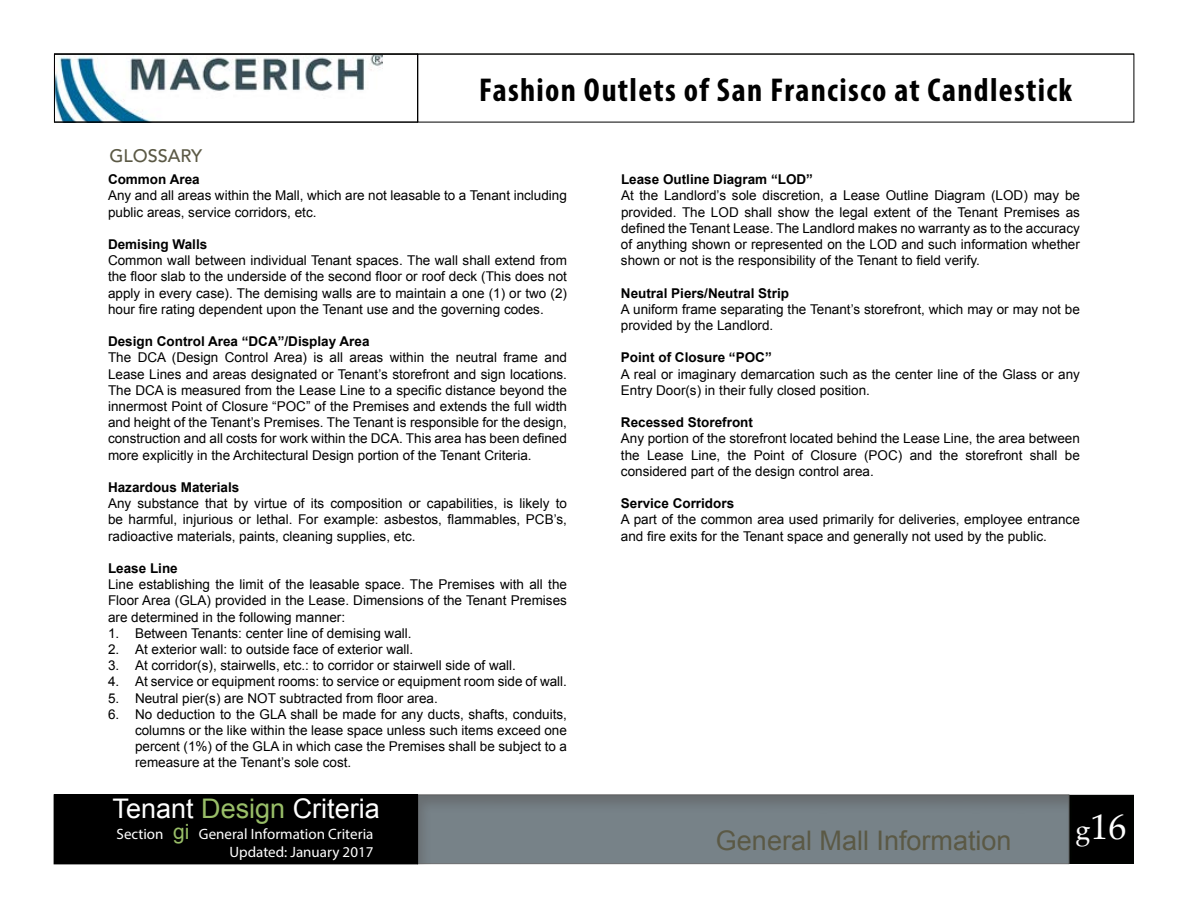
<style>
.page{position:relative;width:1188px;height:918px;background:#fff}
.page>*{position:absolute;margin:0;border:0;box-sizing:border-box;transform-origin:0 0}
.t1{font:36px "Palatino Linotype";color:#fff}
.t2{font:700 condensed 33.15px "Myriad Pro";letter-spacing:.04em;color:#000}
.t3{font:27px "Arial";color:#5b5945}
.t4{font:27px "Arial";color:#fff}
.t5{font:500 18px "Avenir LT Std";color:#5b5945}
.t6{font:15px/18px "Myriad Pro";color:#fff;text-align:right}
.t7{font:13.5px/16.2px "Arial";color:#000;text-align:justify}
.t8{font:700 13.5px "Arial";color:#000}
.s1{color:#99be68}
.s2{font-family:"Arial";font-size:21px;color:#99be68}
.s3{font-size:27px}
</style>
<div class="page">
<img style="left:53px;top:57px;width:329px;height:65px">
<div style="left:405px;top:784px;width:676px;height:81px;background:#000;opacity:.5"></div>
<div style="left:54px;top:795px;width:364px;height:69px;background:#000"></div>
<div style="left:1069px;top:795px;width:65px;height:69px;background:#000"></div>
<div style="left:40px;top:44px;width:1108px;height:13px;background:#000;opacity:.5"></div>
<div style="left:418px;top:54px;width:716px;height:68px;border:1px solid #000"></div>
<div style="left:54px;top:54px;width:364px;height:68px;border:1px solid #000"></div>
<h3 class="t5" style="left:110px;top:145px;width:94px">GLOSSARY</h3>
<h2 class="t2" style="left:479px;top:69px;width:595px">Fashion Outlets of San Francisco at Candlestick</h2>
<p class="t8" style="left:108px;top:171px;width:93px">Common Area</p>
<p class="t7" style="left:108px;top:188px;width:460px">Any and all areas within the Mall, which are not leasable to a Tenant including public areas, service corridors, etc.</p>
<p class="t8" style="left:108px;top:235px;width:101px">Demising Walls</p>
<p class="t7" style="left:108px;top:253px;width:461px">Common wall between individual Tenant spaces. The wall shall extend from the floor slab to the underside of the second floor or roof deck (This does not apply in every case). The demising walls are to maintain a one (1) or two (2) hour fire rating dependent upon the Tenant use and the governing codes.</p>
<p class="t8" style="left:108px;top:333px;width:263px">Design Control Area “DCA”/Display Area</p>
<p class="t7" style="left:108px;top:350px;width:461px">The DCA (Design Control Area) is all areas within the neutral frame and Lease Lines and areas designated or Tenant’s storefront and sign locations.<br>The DCA is measured from the Lease Line to a specific distance beyond the innermost Point of Closure “POC” of the Premises and extends the full width and height of the Tenant’s Premises. The Tenant is responsible for the design, construction and all costs for work within the DCA. This area has been defined more explicitly in the Architectural Design portion of the Tenant Criteria.</p>
<p class="t8" style="left:108px;top:478px;width:133px">Hazardous Materials</p>
<p class="t7" style="left:108px;top:496px;width:461px">Any substance that by virtue of its composition or capabilities, is likely to be harmful, injurious or lethal. For example: asbestos, flammables, PCB’s, radioactive materials, paints, cleaning supplies, etc.</p>
<p class="t8" style="left:108px;top:559px;width:71px">Lease Line</p>
<p class="t7" style="left:108px;top:577px;width:461px">Line establishing the limit of the leasable space. The Premises with all the Floor Area (GLA) provided in the Lease. Dimensions of the Tenant Premises are determined in the following manner:</p>
<p class="t7" style="left:108px;top:625px;width:305px">1. Between Tenants: center line of demising wall.</p>
<p class="t7" style="left:108px;top:641px;width:307px">2. At exterior wall: to outside face of exterior wall.</p>
<p class="t7" style="left:108px;top:658px;width:410px">3. At corridor(s), stairwells, etc.: to corridor or stairwell side of wall.</p>
<p class="t7" style="left:108px;top:674px;width:461px">4. At service or equipment rooms: to service or equipment room side of wall.</p>
<p class="t7" style="left:108px;top:690px;width:331px">5. Neutral pier(s) are NOT subtracted from floor area.</p>
<p class="t7" style="left:135px;top:706px;width:434px;text-indent:-27px">6. No deduction to the GLA shall be made for any ducts, shafts, conduits, columns or the like within the lease space unless such items exceed one percent (1%) of the GLA in which case the Premises shall be subject to a remeasure at the Tenant’s sole cost.</p>
<h3 class="t4" style="left:113px;top:791px;width:269px">Tenant <span class="s1">Design</span> Criteria</h3>
<p class="t6" style="left:117px;top:825px;width:258px">Section <span class="s2">gi</span> General Information Criteria<br>Updated: January 2017</p>
<p class="t8" style="left:621px;top:171px;width:194px">Lease Outline Diagram “LOD”</p>
<p class="t7" style="left:621px;top:188px;width:461px">At the Landlord’s sole discretion, a Lease Outline Diagram (LOD) may be provided. The LOD shall show the legal extent of the Tenant Premises as defined the Tenant Lease. The Landlord makes no warranty as to the accuracy of anything shown or represented on the LOD and such information whether shown or not is the responsibility of the Tenant to field verify.</p>
<p class="t8" style="left:621px;top:284px;width:170px">Neutral Piers/Neutral Strip</p>
<p class="t7" style="left:621px;top:301px;width:461px">A uniform frame separating the Tenant’s storefront, which may or may not be provided by the Landlord.</p>
<p class="t8" style="left:621px;top:349px;width:152px">Point of Closure “POC”</p>
<p class="t7" style="left:621px;top:366px;width:460px">A real or imaginary demarcation such as the center line of the Glass or any<br>Entry Door(s) in their fully closed position.</p>
<p class="t8" style="left:621px;top:414px;width:134px">Recessed Storefront</p>
<p class="t7" style="left:621px;top:431px;width:461px">Any portion of the storefront located behind the Lease Line, the area between the Lease Line, the Point of Closure (POC) and the storefront shall be considered part of the design control area.</p>
<p class="t8" style="left:621px;top:495px;width:115px">Service Corridors</p>
<p class="t7" style="left:621px;top:512px;width:460px">A part of the common area used primarily for deliveries, employee entrance and fire exits for the Tenant space and generally not used by the public.</p>
<h3 class="t3" style="left:716px;top:823px;width:297px">General Mall Information</h3>
<h1 class="t1" style="left:1075px;top:801px;width:53px"><span class="s3">g</span>16</h1>
</div>
